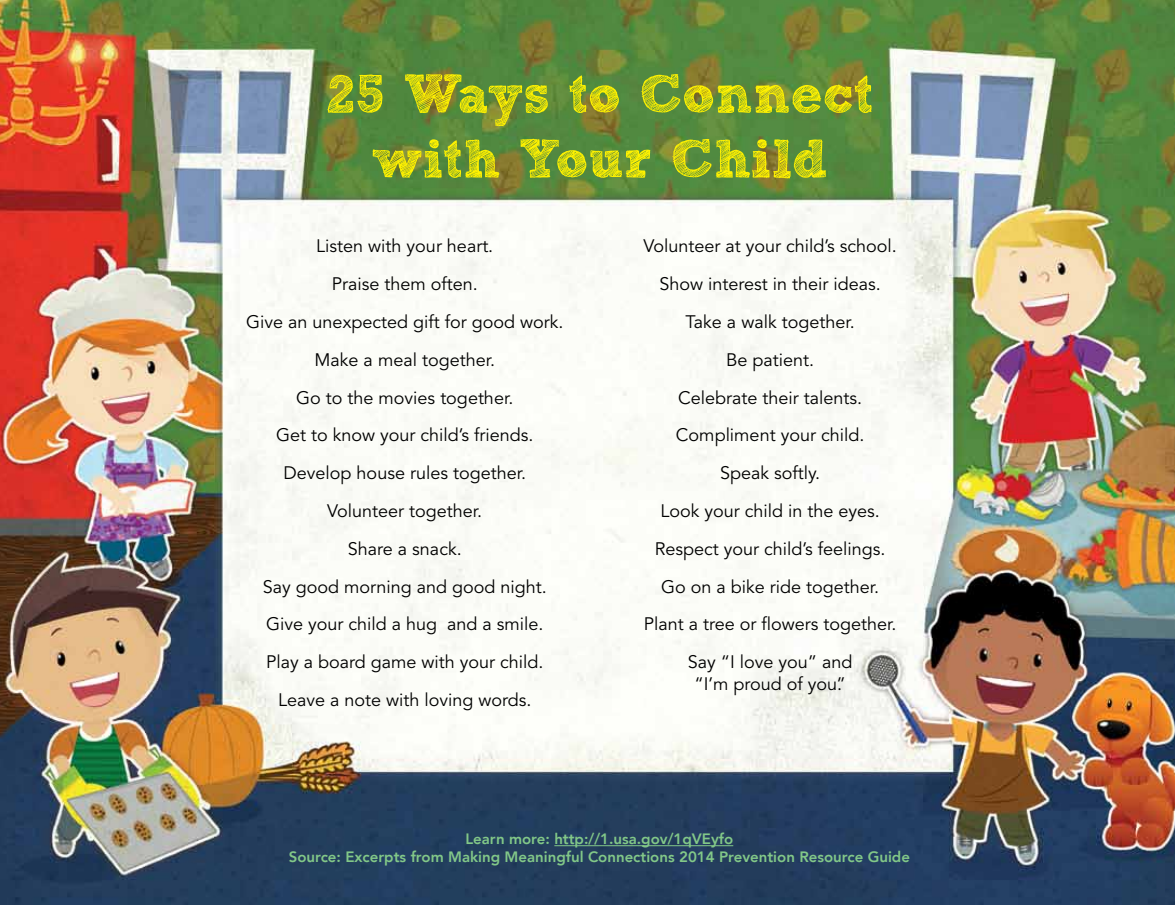
<style>
.page{position:relative;width:1175px;height:905px;background:#fff}
.page>*{position:absolute;margin:0;border:0;box-sizing:border-box;transform-origin:0 0}
.t1{font:54px/64.8px "Sketch Rockwell";color:#fff200;text-align:center}
.t2{font:18px/37.8px "Avenir";color:#000;text-align:center}
.t3{font:800 15px/18px "Avenir LT";color:#82c888;text-align:center}
</style>
<div class="page">
<img style="left:0;top:0;width:1174px;height:904px">
<hr style="left:554px;top:845px;width:179px;height:1px;background:#82c888">
<h1 class="t1" style="left:325px;top:63px;width:549px">25 Ways to Connect with Your Child</h1>
<p class="t2" style="left:246px;top:228px;width:319px">Listen with your heart.<br>Praise them often.<br>Give an unexpected gift for good work.<br>Make a meal together.<br>Go to the movies together.<br>Get to know your child’s friends.<br>Develop house rules together.<br>Volunteer together.<br>Share a snack.<br>Say good morning and good night.<br>Give your child a hug and a smile.<br>Play a board game with your child.<br>Leave a note with loving words.</p>
<p class="t2" style="left:643px;top:228px;width:255px">Volunteer at your child’s school.<br>Show interest in their ideas.<br>Take a walk together.<br>Be patient.<br>Celebrate their talents.<br>Compliment your child.<br>Speak softly.<br>Look your child in the eyes.<br>Respect your child’s feelings.<br>Go on a bike ride together.<br>Plant a tree or flowers together.<br>Say “I love you” and</p>
<p class="t2" style="left:694px;top:665px;width:153px">“I’m proud of you.”</p>
<p class="t3" style="left:289px;top:830px;width:623px">Learn more: http://1.usa.gov/1qVEyfo<br>Source: Excerpts from Making Meaningful Connections 2014 Prevention Resource Guide</p>
</div>
